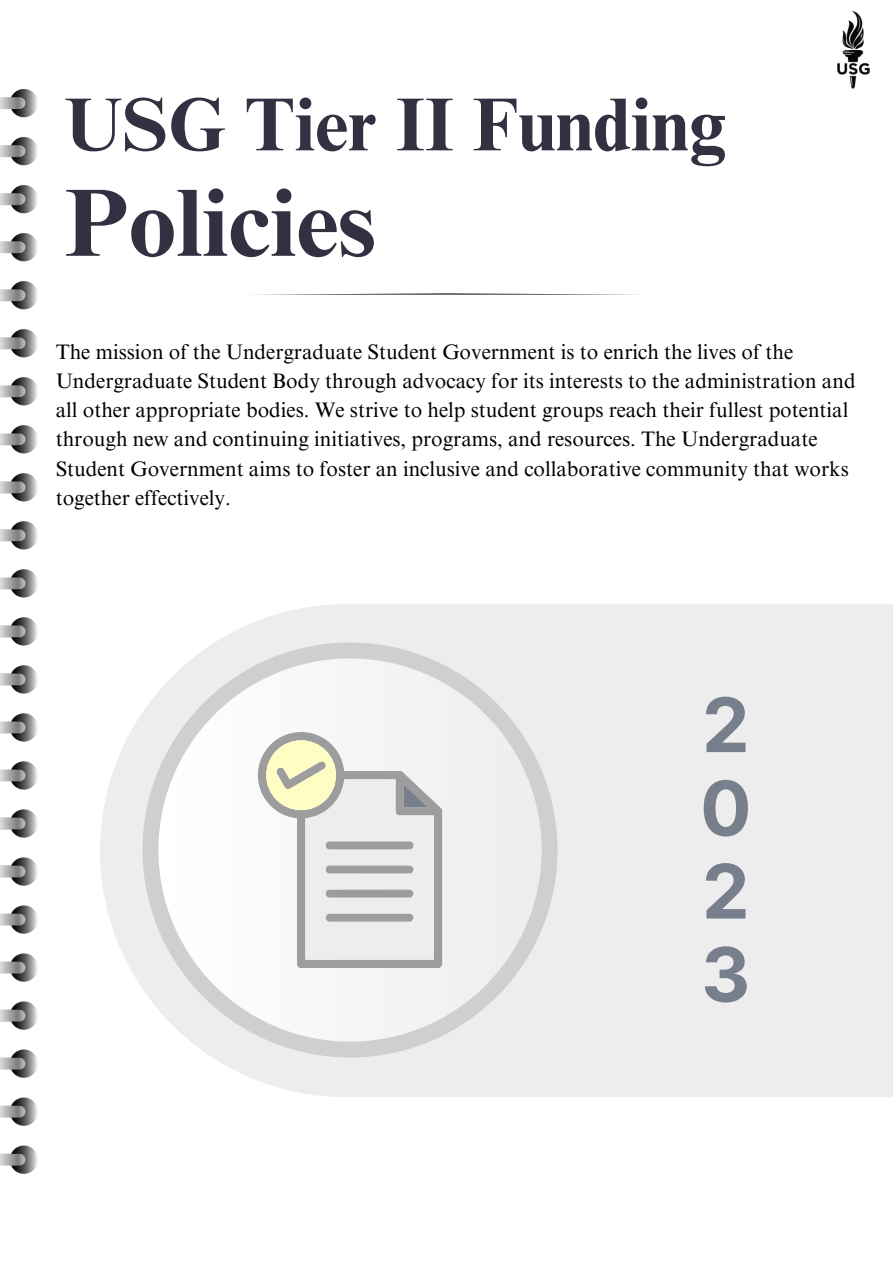
<style>
.page{position:relative;width:893px;height:1264px;background:#fff}
.page>*{position:absolute;margin:0;border:0;box-sizing:border-box;transform-origin:0 0}
.t1{font:700 95.85px "Times NRMT Pro";color:#352f42}
.t2{font:700 75.15px "Times NRMT Pro";color:#352f42}
.t3{font:700 75.15px "Inter";color:#777e8c}
.t4{font:21px/29.2px "Times NRMT Pro";color:#000}
</style>
<div class="page">
<img style="left:837px;top:11px;width:33px;height:78px">
<svg style="left:354px;top:293px;width:186px;height:1px"></svg>
<svg style="left:100px;top:604px;width:792px;height:493px;background:#eee"></svg>
<svg style="left:142px;top:642px;width:415px;height:415px;background:#e7e7e7"></svg>
<svg style="left:158px;top:658px;width:383px;height:383px;fill:#f1f1f1"></svg>
<svg style="left:258px;top:732px;width:184px;height:236px"></svg>
<img style="left:0;top:89px;width:37px;height:1084px">
<p class="t2" style="left:64px;top:96px;width:663px">USG Tier II Funding</p>
<p class="t1" style="left:64px;top:187px;width:312px">Policies</p>
<p class="t4" style="left:56px;top:339px;width:801px">The mission of the Undergraduate Student Government is to enrich the lives of the Undergraduate Student Body through advocacy for its interests to the administration and all other appropriate bodies. We strive to help student groups reach their fullest potential through new and continuing initiatives, programs, and resources. The Undergraduate Student Government aims to foster an inclusive and collaborative community that works together effectively.</p>
<p class="t3" style="left:702px;top:680px;width:49px">2</p>
<p class="t3" style="left:699px;top:763px;width:53px">0</p>
<p class="t3" style="left:702px;top:846px;width:49px">2</p>
<p class="t3" style="left:701px;top:929px;width:51px">3</p>
</div>
